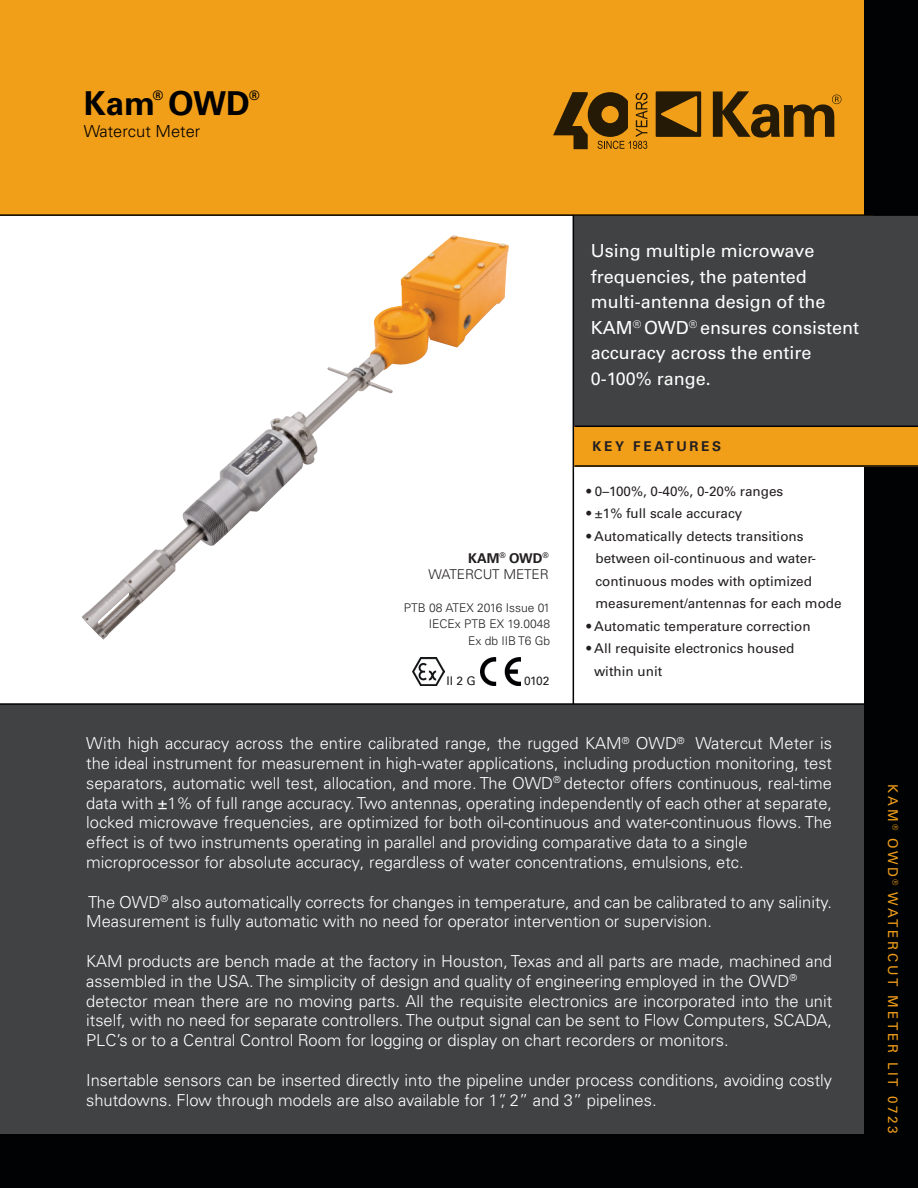
<style>
.page{position:relative;width:918px;height:1188px;background:#fff}
.page>*{position:absolute;margin:0;border:0;box-sizing:border-box;transform-origin:0 0}
.t1{font:700 33px "Univers LT Pro 65";color:#000}
.t2{font:18px "Univers LT Pro 55 Roman";color:#fff}
.t3{font:300 16.5px/19.8px "Univers LT Pro 45";color:#fff}
.t4{font:300 16.5px "Univers LT Pro 45";color:#000}
.t5{font:13.5px/22.5px "Univers LT Pro 55 Roman";color:#231f20}
.t6{font:13.5px "Univers LT Pro 55 Roman";letter-spacing:.2em;color:#f19e19}
.t7{font:700 13.5px "Univers LT Pro 65";letter-spacing:.2em;color:#231f20}
.t8{font:300 13.5px "Univers LT Pro 45";color:#231f20}
.t9{font:700 13.05px "Univers LT Pro 65";color:#000}
.t10{font:300 12px "Univers LT Pro 45";color:#231f20}
.t11{font:12px "Univers LT Pro 55 Roman";letter-spacing:-.025em;color:#231f20}
.s1{font-family:"Univers LT Pro 55 Roman";font-weight:400}
</style>
<div class="page">
<div style="left:0;top:704px;width:874px;height:441px;background:#414243"></div>
<div style="left:573px;top:214px;width:345px;height:212px;background:#414243"></div>
<div style="left:864px;top:466px;width:54px;height:722px;background:#010203"></div>
<div style="left:0;top:0;width:873px;height:215px;background:#f19e19"></div>
<hr style="left:0;top:703px;width:918px;height:2px;background:#010203">
<div style="left:864px;top:0;width:54px;height:214px;background:#010203"></div>
<div style="left:0;top:1134px;width:918px;height:54px;background:#010203"></div>
<hr style="left:0;top:214px;width:918px;height:2px;background:#010203">
<svg style="left:656px;top:91px;width:45px;height:46px"></svg>
<svg style="left:713px;top:91px;width:129px;height:47px"></svg>
<svg style="left:553px;top:92px;width:95px;height:57px"></svg>
<div style="left:574px;top:426px;width:344px;height:41px;background:#f19e19"></div>
<hr style="left:575px;top:426px;width:343px;height:1px;background:#010203">
<hr style="left:575px;top:465px;width:343px;height:2px;background:#010203">
<hr style="left:573px;top:215px;width:1px;height:489px;background:#010203">
<img style="left:82px;top:236px;width:427px;height:404px">
<img style="left:480px;top:657px;width:40px;height:29px">
<img style="left:412px;top:658px;width:33px;height:28px">
<p class="t9" style="left:153px;top:87px;width:12px">®</p>
<p class="t9" style="left:249px;top:87px;width:12px">®</p>
<p class="t1" style="left:84px;top:84px;width:168px">Kam OWD</p>
<p class="t4" style="left:84px;top:122px;width:118px">Watercut Meter</p>
<p class="t2" style="left:591px;top:240px;width:225px">Using multiple microwave</p>
<p class="t2" style="left:591px;top:265px;width:218px">frequencies, the patented</p>
<p class="t2" style="left:591px;top:291px;width:236px">multi-antenna design of the</p>
<p class="t2" style="left:591px;top:316px;width:270px">KAM<sup>®</sup> OWD<sup>®</sup> ensures consistent</p>
<p class="t2" style="left:591px;top:342px;width:222px">accuracy across the entire</p>
<p class="t2" style="left:591px;top:367px;width:122px">0-100% range.</p>
<p class="t7" style="left:468px;top:550px;width:82px">KAM<sup>®</sup> OWD<sup>®</sup></p>
<p class="t8" style="left:429px;top:566px;width:122px">WATERCUT METER</p>
<p class="t10" style="left:404px;top:600px;width:148px">PTB 08 ATEX 2016 Issue 01</p>
<p class="t10" style="left:429px;top:617px;width:123px">IECEx PTB EX 19.0048</p>
<p class="t10" style="left:468px;top:633px;width:83px">Ex db IIB T6 Gb</p>
<p class="t11" style="left:447px;top:673px;width:31px">II 2 G</p>
<p class="t11" style="left:524px;top:673px;width:27px">0102</p>
<p class="t7" style="left:592px;top:438px;width:130px">KEY FEATURES</p>
<p class="t5" style="left:586px;top:480px;width:198px">• 0–100%, 0-40%, 0-20% ranges</p>
<p class="t5" style="left:586px;top:502px;width:157px">• ±1% full scale accuracy</p>
<p class="t5" style="left:596px;top:525px;width:248px;text-indent:-9px">• Automatically detects transitions between oil-continuous and water&shy;continuous modes with optimized measurement/antennas for each mode</p>
<p class="t5" style="left:586px;top:615px;width:226px">• Automatic temperature correction</p>
<p class="t5" style="left:586px;top:637px;width:209px">• All requisite electronics housed</p>
<p class="t5" style="left:594px;top:660px;width:70px">within unit</p>
<p class="t3" style="left:86px;top:733px;width:747px;text-align:justify">With high accuracy across the entire calibrated range, the rugged KAM<sup>®</sup> OWD<sup>®</sup> Watercut Meter is the ideal instrument for measurement in high-water applications, including production monitoring, test separators, automatic well test, allocation, and more. The OWD<sup>®</sup> detector offers continuous, real-time data with <span class="s1">±</span>1% of full range accuracy. Two antennas, operating independently of each other at separate, locked microwave frequencies, are optimized for both oil-continuous and water-continuous flows. The effect is of two instruments operating in parallel and providing comparative data to a single</p>
<p class="t3" style="left:86px;top:852px;width:659px">microprocessor for absolute accuracy, regardless of water concentrations, emulsions, etc.</p>
<p class="t3" style="left:86px;top:892px;width:748px">The OWD<sup>®</sup> also automatically corrects for changes in temperature, and can be calibrated to any salinity.<br>Measurement is fully automatic with no need for operator intervention or supervision.</p>
<p class="t3" style="left:86px;top:951px;width:747px">KAM products are bench made at the factory in Houston, Texas and all parts are made, machined and assembled in the USA. The simplicity of design and quality of engineering employed in the OWD<sup>®</sup></p>
<p class="t3" style="left:86px;top:991px;width:748px;text-align:justify">detector mean there are no moving parts. All the requisite electronics are incorporated into the unit itself, with no need for separate controllers. The output signal can be sent to Flow Computers, SCADA, PLC’s or to a Central Control Room for logging or display on chart recorders or monitors.</p>
<p class="t3" style="left:86px;top:1070px;width:747px">Insertable sensors can be inserted directly into the pipeline under process conditions, avoiding costly shutdowns. Flow through models are also available for 1”, 2” and 3” pipelines.</p>
<p class="t6" style="left:901px;top:784px;width:351px;rotate:90deg">KAM <sup>®</sup> OWD <sup>®</sup> WATERCUT METER LIT 0723</p>
</div>
